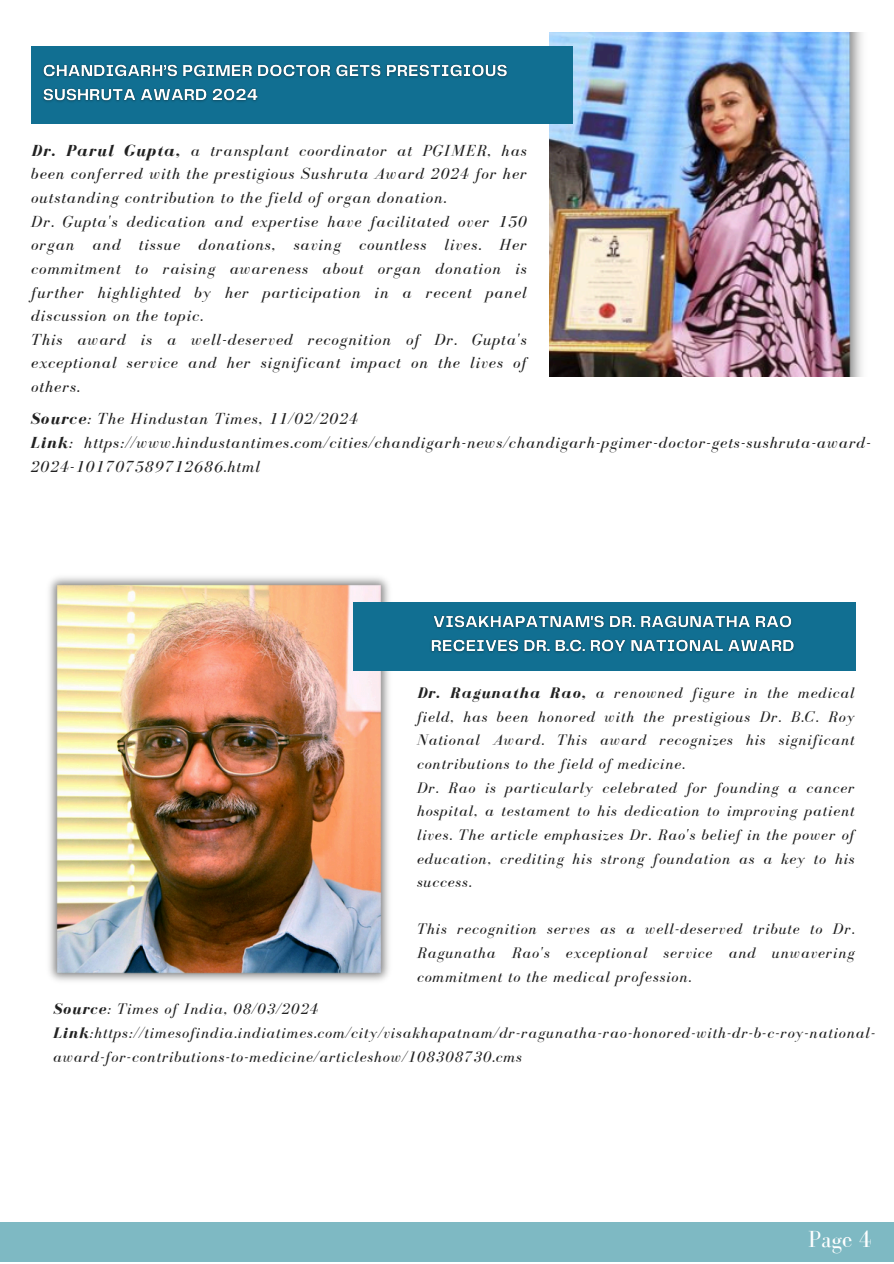
<style>
.page{position:relative;width:894px;height:1264px;background:#fff}
.page>*{position:absolute;margin:0;border:0;box-sizing:border-box;transform-origin:0 0}
.t1{font:24px "Bodoni FLF";color:#fff}
.t2{font:italic 16.5px/23.7px "Bodoni FLF";letter-spacing:.06em;color:#222;text-align:justify}
.t3{font:italic 15.75px/23.7px "Bodoni FLF";letter-spacing:.06em;color:#222;text-align:justify}
.s1{font-weight:700}
</style>
<div class="page">
<div style="left:0;top:1222px;width:893px;height:39px;background:#7eb9c3"></div>
<img style="left:49px;top:577px;width:340px;height:404px">
<div style="left:353px;top:602px;width:502px;height:69px;background:#116f92"></div>
<img style="left:549px;top:32px;width:313px;height:344px">
<div style="left:31px;top:46px;width:541px;height:77px;background:#116f92"></div>
<img style="left:43px;top:64px;width:465px;height:38px">
<img style="left:431px;top:615px;width:364px;height:38px">
<p class="t2" style="left:31px;top:138px;width:497px"><span class="s1">Dr. Parul Gupta,</span> a transplant coordinator at PGIMER, has been conferred with the prestigious Sushruta Award 2024 for her outstanding contribution to the field of organ donation.</p>
<p class="t2" style="left:31px;top:209px;width:497px">Dr. Gupta's dedication and expertise have facilitated over 150 organ and tissue donations, saving countless lives. Her commitment to raising awareness about organ donation is further highlighted by her participation in a recent panel discussion on the topic.</p>
<p class="t2" style="left:31px;top:327px;width:497px">This award is a well-deserved recognition of Dr. Gupta's exceptional service and her significant impact on the lives of others.</p>
<p class="t2" style="left:30px;top:407px;width:329px"><span class="s1">Source</span>: The Hindustan Times, 11/02/2024</p>
<p class="t2" style="left:30px;top:430px;width:841px"><span class="s1">Link</span>: https://www.hindustantimes.com/cities/chandigarh-news/chandigarh-pgimer-doctor-gets-sushruta-award-<br>2024-101707589712686.html</p>
<p class="t3" style="left:417px;top:681px;width:439px"><span class="s1">Dr. Ragunatha Rao,</span> a renowned figure in the medical field, has been honored with the prestigious Dr. B.C. Roy National Award. This award recognizes his significant contributions to the field of medicine.</p>
<p class="t3" style="left:417px;top:775px;width:439px">Dr. Rao is particularly celebrated for founding a cancer hospital, a testament to his dedication to improving patient lives. The article emphasizes Dr. Rao's belief in the power of education, crediting his strong foundation as a key to his success.</p>
<p class="t3" style="left:417px;top:917px;width:439px">This recognition serves as a well-deserved tribute to Dr.<br>Ragunatha Rao's exceptional service and unwavering commitment to the medical profession.</p>
<p class="t3" style="left:53px;top:997px;width:267px"><span class="s1">Source</span>: Times of India, 08/03/2024</p>
<p class="t3" style="left:53px;top:1020px;width:823px"><span class="s1">Link</span>:https://timesofindia.indiatimes.com/city/visakhapatnam/dr-ragunatha-rao-honored-with-dr-b-c-roy-national&shy;award-for-contributions-to-medicine/articleshow/108308730.cms</p>
<p class="t1" style="left:808px;top:1225px;width:65px">Page 4</p>
</div>
